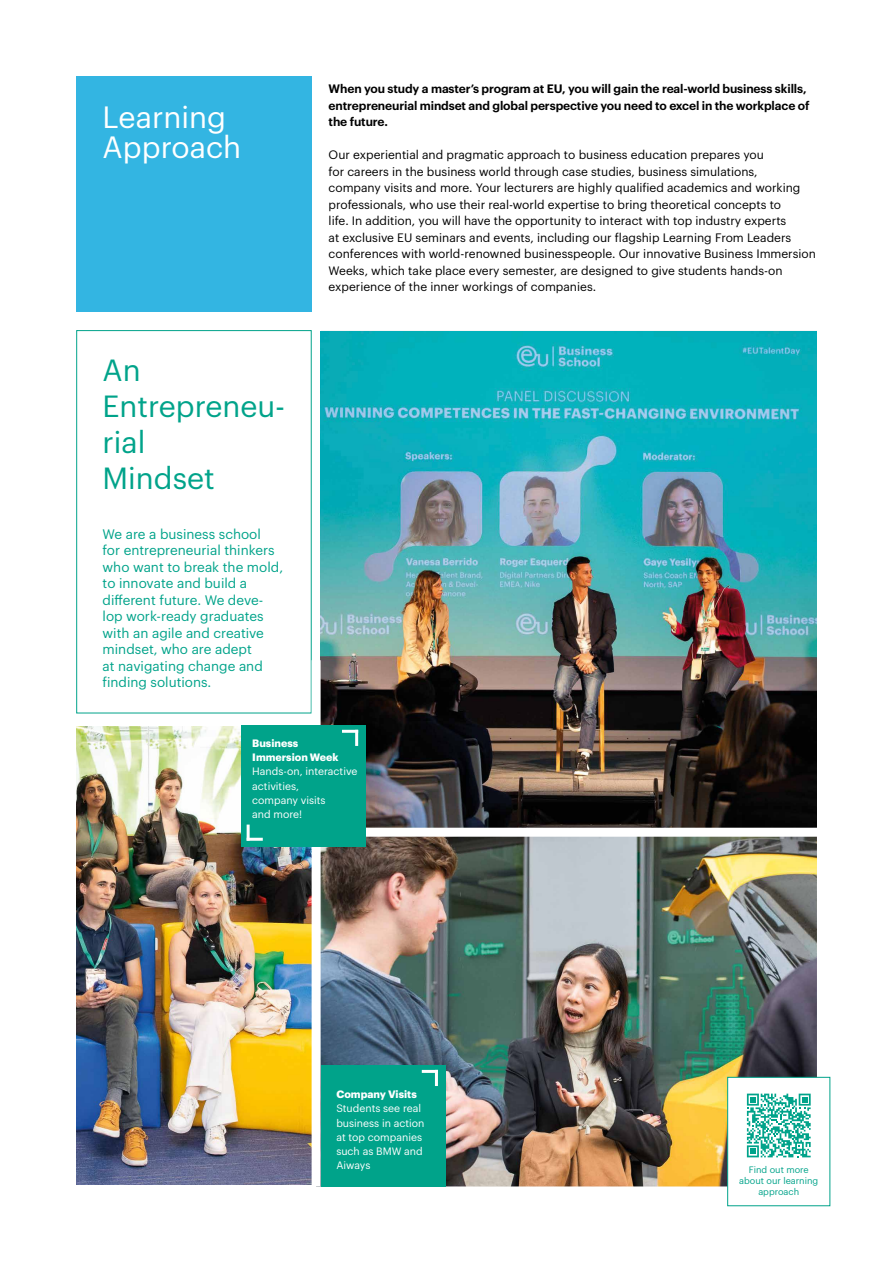
<style>
.page{position:relative;width:893px;height:1263px;background:#fff}
.page>*{position:absolute;margin:0;border:0;box-sizing:border-box;transform-origin:0 0}
.t1{font:30.15px/30.2px "Graphik";color:#fff}
.t2{font:30px/36px "Graphik";color:#00a38a}
.t3{font:13.5px/16.5px "Graphik";color:#00a38a}
.t4{font:12px/16.5px "Graphik";color:#000}
.t5{font:600 12px/16.5px "Graphik";letter-spacing:-.01em;color:#000}
.t6{font:10.5px/14.2px "Graphik";color:#fff}
.t7{font:700 10.5px/14.2px "Graphik";color:#fff}
.t8{font:9.15px/10.9px "Graphik";color:#00a38a;text-align:center}
</style>
<div class="page">
<img style="left:321px;top:837px;width:496px;height:349px">
<div style="left:76px;top:77px;width:236px;height:235px;background:#33b5e2"></div>
<img style="left:321px;top:331px;width:496px;height:497px">
<img style="left:77px;top:726px;width:234px;height:458px">
<div style="left:76px;top:330px;width:236px;height:383px;border:1px solid #00a38a"></div>
<div style="left:727px;top:1077px;width:103px;height:129px;background:#fff;border:1px solid #00a38a"></div>
<svg style="left:747px;top:1093px;width:64px;height:64px"></svg>
<div style="left:321px;top:1064px;width:124px;height:122px;background:#00a38a"></div>
<hr style="left:435px;top:1070px;width:3px;height:16px;background:#fff">
<hr style="left:422px;top:1070px;width:16px;height:3px;background:#fff">
<div style="left:241px;top:725px;width:125px;height:122px;background:#00a38a"></div>
<hr style="left:355px;top:730px;width:3px;height:16px;background:#fff">
<hr style="left:342px;top:730px;width:16px;height:3px;background:#fff">
<hr style="left:247px;top:824px;width:3px;height:17px;background:#fff">
<hr style="left:247px;top:838px;width:16px;height:3px;background:#fff">
<h1 class="t1" style="left:103px;top:99px;width:140px">Learning<br>Approach</h1>
<h2 class="t2" style="left:103px;top:350px;width:184px">An<br>Entrepreneu&shy;rial<br>Mindset</h2>
<p class="t3" style="left:103px;top:524px;width:182px">We are a business school<br>for entrepreneurial thinkers who want to break the mold, to innovate and build a different future. We deve&shy;lop work-ready graduates with an agile and creative mindset, who are adept<br>at navigating change and finding solutions.</p>
<p class="t5" style="left:329px;top:79px;width:482px">When you study a master’s program at EU, you will gain the real-world business skills, entrepreneurial mindset and global perspective you need to excel in the workplace of the future.</p>
<p class="t4" style="left:329px;top:145px;width:489px">Our experiential and pragmatic approach to business education prepares you<br>for careers in the business world through case studies, business simulations,<br>company visits and more. Your lecturers are highly qualified academics and working professionals, who use their real-world expertise to bring theoretical concepts to<br>life. In addition, you will have the opportunity to interact with top industry experts<br>at exclusive EU seminars and events, including our flagship Learning From Leaders conferences with world-renowned businesspeople. Our innovative Business Immersion Weeks, which take place every semester, are designed to give students hands-on experience of the inner workings of companies.</p>
<p class="t7" style="left:252px;top:735px;width:88px">Business<br>Immersion Week</p>
<p class="t6" style="left:252px;top:763px;width:107px">Hands-on, interactive activities,<br>company visits<br>and more!</p>
<p class="t7" style="left:336px;top:1086px;width:82px">Company Visits</p>
<p class="t6" style="left:336px;top:1101px;width:90px">Students see real business in action at top companies such as BMW and<br>Aiways</p>
<p class="t8" style="left:739px;top:1164px;width:81px">Find out more about our learning approach</p>
</div>
